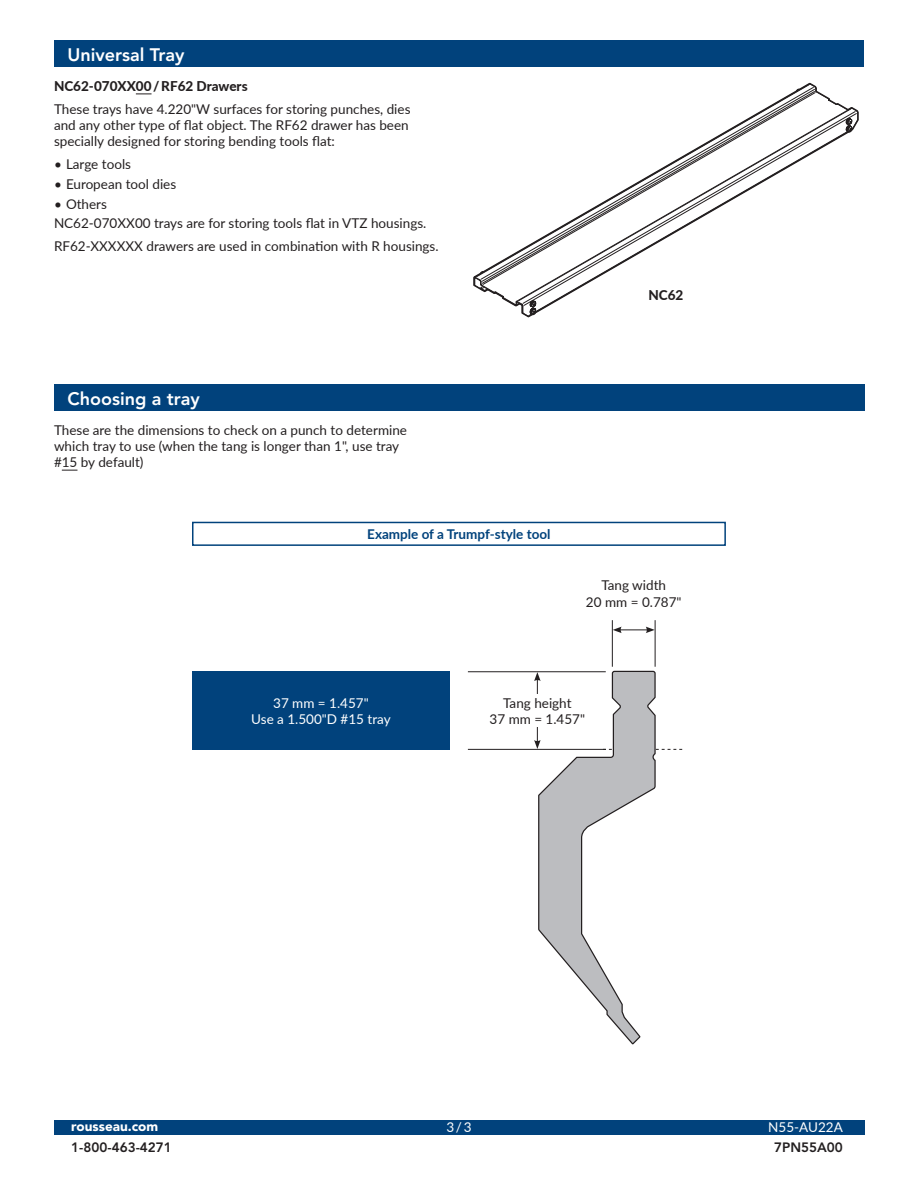
<style>
.page{position:relative;width:918px;height:1188px;background:#fff}
.page>*{position:absolute;margin:0;border:0;box-sizing:border-box;transform-origin:0 0}
.Intertitres{font:800 18px "Avenir LT Std";color:#fff}
.Texte_courant{font:13.5px/16.2px "Lato";color:#231f20}
.Texte_Courant_Centré{font:13.5px/16.2px "Lato";color:#fff;text-align:center}
.Texte_Courant_Centré-2{font:13.5px/16.2px "Lato";color:#231f20;text-align:center}
.Mise_en_guarde{font:700 13.5px "Lato";color:#01427c}
.Texte_courant-2{font:800 13.5px "Lato";color:#231f20}
.t1{font:800 13.5px "Avenir LT Std";color:#231f20}
.t2{font:900 13.5px "Avenir LT Std";color:#fff}
.Texte_Courant_Centré-3{font:800 13.5px "Lato";color:#231f20}
</style>
<div class="page">
<div style="left:54px;top:1120px;width:810px;height:15px;background:#01427c"></div>
<div style="left:54px;top:40px;width:810px;height:28px;background:#01427c"></div>
<svg style="left:481px;top:83px;width:329px;height:189px"></svg>
<svg style="left:516px;top:108px;width:335px;height:164px"></svg>
<svg style="left:535px;top:131px;width:314px;height:182px"></svg>
<svg style="left:474px;top:272px;width:62px;height:45px"></svg>
<svg style="left:809px;top:84px;width:49px;height:48px"></svg>
<svg style="left:534px;top:671px;width:148px;height:373px"></svg>
<svg style="left:613px;top:627px;width:42px;height:6px"></svg>
<hr style="left:468px;top:671px;width:138px;height:1px;background:#231f20">
<hr style="left:468px;top:749px;width:138px;height:1px;background:#231f20">
<hr style="left:655px;top:620px;width:1px;height:47px;background:#231f20">
<hr style="left:612px;top:620px;width:1px;height:47px;background:#231f20">
<svg style="left:136px;top:94px;width:16px;height:1px"></svg>
<svg style="left:62px;top:470px;width:15px;height:1px"></svg>
<div style="left:192px;top:671px;width:258px;height:79px;background:#01427c"></div>
<div style="left:54px;top:384px;width:811px;height:27px;background:#01427c"></div>
<div style="left:192px;top:522px;width:534px;height:24px;border:2px solid #01427c"></div>
<div style="left:479px;top:695px;width:117px;height:32px;background:#fff"></div>
<p class="Intertitres" style="left:68px;top:44px;width:119px">Universal Tray</p>
<p class="Texte_courant-2" style="left:54px;top:76px;width:195px">NC62-070XX00 / RF62 Drawers</p>
<p class="Texte_courant" style="left:54px;top:100px;width:358px">These trays have 4.220"W surfaces for storing punches, dies and any other type of flat object. The RF62 drawer has been specially designed for storing bending tools flat:</p>
<p class="Texte_courant" style="left:54px;top:156px;width:79px">• Large tools</p>
<p class="Texte_courant" style="left:54px;top:175px;width:124px">• European tool dies</p>
<p class="Texte_courant" style="left:54px;top:195px;width:54px">• Others</p>
<p class="Texte_courant" style="left:54px;top:215px;width:374px">NC62-070XX00 trays are for storing tools flat in VTZ housings.</p>
<p class="Texte_courant" style="left:54px;top:238px;width:386px">RF62-XXXXXX drawers are used in combination with R housings.</p>
<p class="Intertitres" style="left:68px;top:388px;width:134px">Choosing a tray</p>
<p class="Texte_courant" style="left:54px;top:421px;width:355px">These are the dimensions to check on a punch to determine which tray to use (when the tang is longer than 1", use tray #15 by default)</p>
<p class="Mise_en_guarde" style="left:367px;top:524px;width:185px">Example of a Trumpf-style tool</p>
<p class="Texte_Courant_Centré-3" style="left:648px;top:285px;width:36px">NC62</p>
<p class="Texte_Courant_Centré-2" style="left:586px;top:577px;width:97px">Tang width<br>20 mm = 0.787"</p>
<p class="Texte_Courant_Centré" style="left:251px;top:694px;width:141px">37 mm = 1.457"<br>Use a 1.500"D #15 tray</p>
<p class="Texte_Courant_Centré-2" style="left:490px;top:694px;width:97px">Tang height<br>37 mm = 1.457"</p>
<p class="t2" style="left:71px;top:1118px;width:88px">rousseau.com</p>
<p class="t1" style="left:71px;top:1139px;width:102px">1-800-463-4271</p>
<p class="Texte_Courant_Centré" style="left:446px;top:1119px;width:27px">3 / 3</p>
<p class="Texte_Courant_Centré" style="left:768px;top:1119px;width:76px">N55-AU22A</p>
<p class="t1" style="left:774px;top:1139px;width:70px">7PN55A00</p>
</div>
